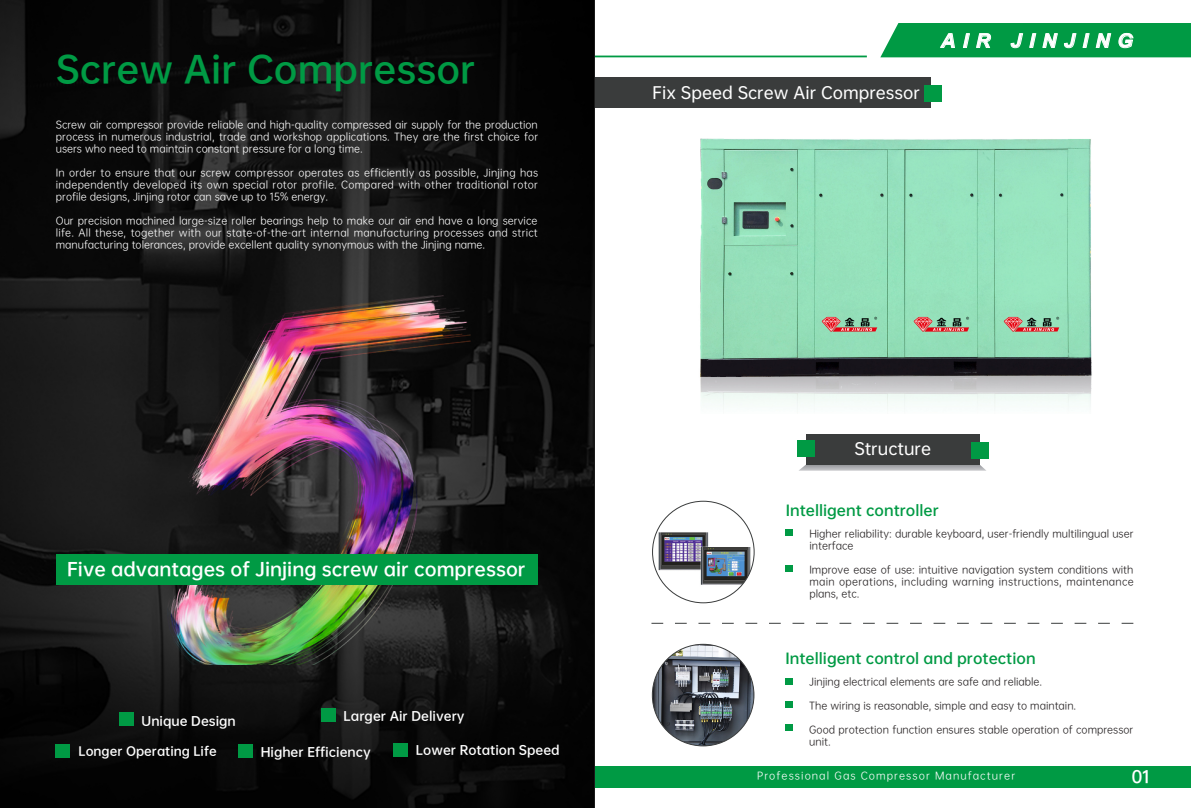
<style>
.page{position:relative;width:1191px;height:808px;background:#fff}
.page>*{position:absolute;margin:0;border:0;box-sizing:border-box;transform-origin:0 0}
.t1{font:35.1px "OPPO Sans B";color:#009a44}
.t2{font:italic 700 19.2px "Arial";letter-spacing:.37em;color:#fff;scale:1.04 1}
.t3{font:17.5px "OPPO Sans B";color:#fff}
.标题和目录{font:16px "OPPO Sans M";color:#fff}
.t4{font:16px "OPPO Sans B";color:#fff}
.t5{font:14px "OPPO Sans B";color:#009a44}
.t6{font:12px "OPPO Sans B";color:#fff}
.t7{font:11.7px "OPPO Sans B";color:#fff}
.t8{font:10px/12px "OPPO Sans R";color:#fff;text-align:justify}
.t9{font:10px/12px "OPPO Sans R";color:#231f20}
.t10{font:10px "OPPO Sans R";letter-spacing:.1em;color:#fff;scale:1.04 1}
</style>
<div class="page">
<hr style="left:186px;top:56px;width:681px;height:1px;background:#009a44">
<div style="left:0;top:766px;width:1191px;height:21px;background:#009a44"></div>
<svg style="left:880px;top:23px;width:311px;height:34px;background:#15a254"></svg>
<div style="left:594px;top:78px;width:337px;height:30px;background:#3a3c3c"></div>
<img style="left:700px;top:138px;width:392px;height:271px">
<div style="left:924px;top:85px;width:17px;height:17px;background:#009a44"></div>
<svg style="left:799px;top:464px;width:187px;height:7px"></svg>
<div style="left:806px;top:434px;width:173px;height:30px;background:#3a3c3c"></div>
<div style="left:971px;top:442px;width:17px;height:16px;background:#009a44"></div>
<div style="left:797px;top:440px;width:17px;height:17px;background:#009a44"></div>
<div style="left:786px;top:529px;width:7px;height:7px;background:#009a44"></div>
<div style="left:786px;top:565px;width:7px;height:7px;background:#009a44"></div>
<img style="left:653px;top:505px;width:101px;height:83px">
<div style="left:785px;top:678px;width:8px;height:7px;background:#009a44"></div>
<div style="left:785px;top:701px;width:8px;height:7px;background:#009a44"></div>
<div style="left:785px;top:724px;width:8px;height:7px;background:#009a44"></div>
<img style="left:652px;top:644px;width:102px;height:102px;border-radius:51px">
<svg style="left:651px;top:623px;width:482px;height:1px"></svg>
<img style="left:0;top:0;width:593px;height:808px">
<div style="left:56px;top:744px;width:14px;height:14px;background:#009a44"></div>
<div style="left:238px;top:744px;width:14px;height:14px;background:#009a44"></div>
<div style="left:393px;top:743px;width:14px;height:14px;background:#009a44"></div>
<div style="left:119px;top:712px;width:14px;height:14px;background:#009a44"></div>
<div style="left:321px;top:708px;width:14px;height:14px;background:#009a44"></div>
<img style="left:167px;top:296px;width:303px;height:369px">
<div style="left:56px;top:554px;width:482px;height:31px;background:#009a44"></div>
<p class="t1" style="left:56px;top:39px;width:421px">Screw Air Compressor</p>
<p class="t8" style="left:56px;top:118px;width:484px">Screw air compressor provide reliable and high-quality compressed air supply for the production process in numerous industrial, trade and workshop applications. They are the first choice for users who need to maintain constant pressure for a long time.</p>
<p class="t8" style="left:56px;top:166px;width:484px">In order to ensure that our screw compressor operates as efficiently as possible, Jinjing has independently developed its own special rotor profile. Compared with other traditional rotor profile designs, Jinjing rotor can save up to 15% energy.</p>
<p class="t8" style="left:56px;top:214px;width:483px">Our precision machined large-size roller bearings help to make our air end have a long service life. All these, together with our state-of-the-art internal manufacturing processes and strict manufacturing tolerances, provide excellent quality synonymous with the Jinjing name.</p>
<p class="t3" style="left:67px;top:554px;width:460px">Five advantages of Jinjing screw air compressor</p>
<p class="t6" style="left:142px;top:710px;width:96px">Unique Design</p>
<p class="t6" style="left:344px;top:705px;width:122px">Larger Air Delivery</p>
<p class="t7" style="left:78px;top:741px;width:140px">Longer Operating Life</p>
<p class="t6" style="left:261px;top:741px;width:112px">Higher Efficiency</p>
<p class="t6" style="left:416px;top:740px;width:145px">Lower Rotation Speed</p>
<p class="标题和目录" style="left:652px;top:79px;width:269px">Fix Speed Screw Air Compressor</p>
<h2 class="t2" style="left:941px;top:28px;width:186px">AIR JINJING</h2>
<p class="标题和目录" style="left:854px;top:435px;width:78px">Structure</p>
<p class="t5" style="left:785px;top:498px;width:155px">Intelligent controller</p>
<p class="t9" style="left:809px;top:527px;width:326px">Higher reliability: durable keyboard, user-friendly multilingual user interface</p>
<p class="t9" style="left:809px;top:563px;width:326px;text-align:justify">Improve ease of use: intuitive navigation system conditions with main operations, including warning instructions, maintenance plans, etc.</p>
<p class="t5" style="left:785px;top:646px;width:251px">Intelligent control and protection</p>
<p class="t9" style="left:809px;top:675px;width:235px">Jinjing electrical elements are safe and reliable.</p>
<p class="t9" style="left:809px;top:699px;width:268px">The wiring is reasonable, simple and easy to maintain.</p>
<p class="t9" style="left:809px;top:723px;width:326px">Good protection function ensures stable operation of compressor unit.</p>
<p class="t10" style="left:757px;top:767px;width:250px">Professional Gas Compressor Manufacturer</p>
<h3 class="t4" style="left:1131px;top:762px;width:20px">01</h3>
</div>
